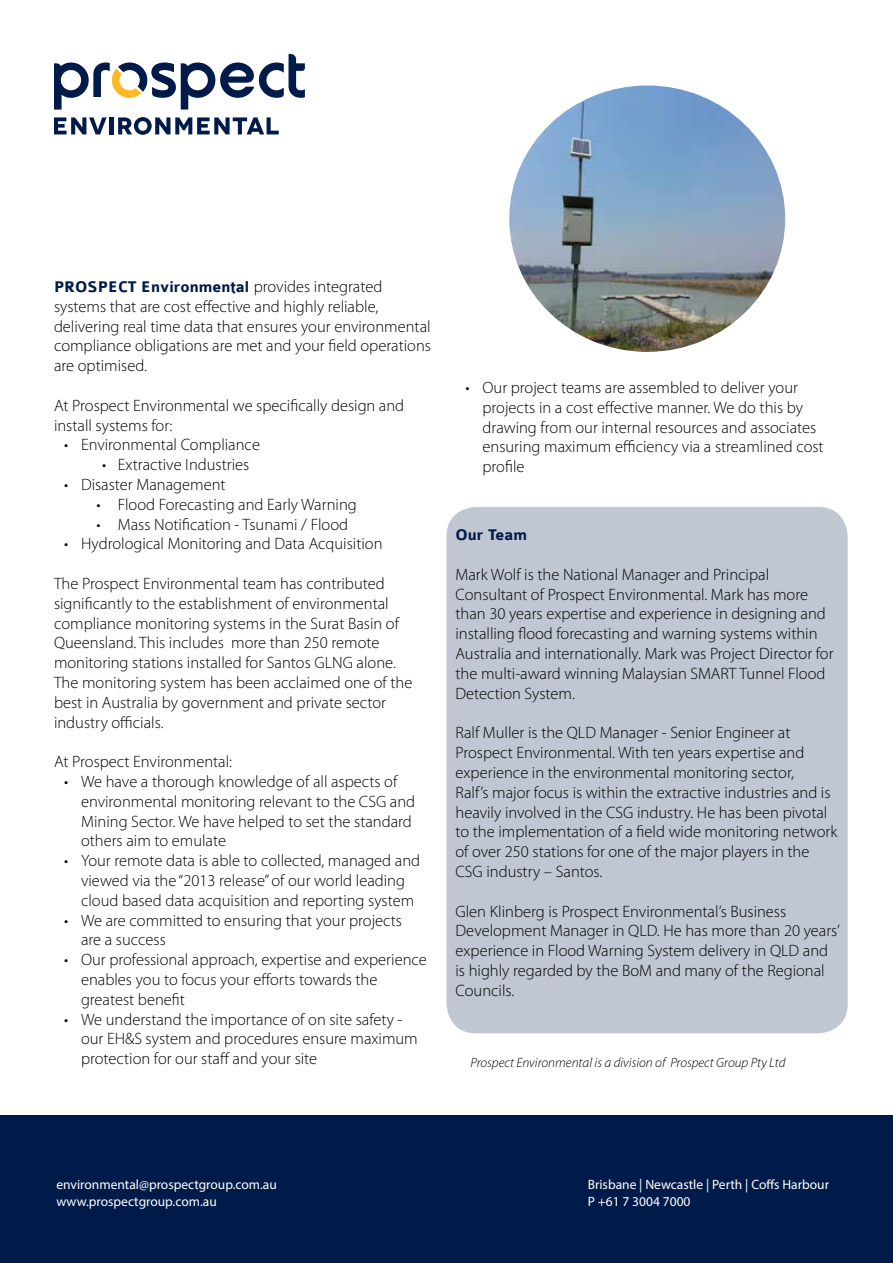
<style>
.page{position:relative;width:893px;height:1263px;background:#fff}
.page>*{position:absolute;margin:0;border:0;box-sizing:border-box;transform-origin:0 0}
.t1{font:300 16.5px/19.8px "Myriad Pro";color:#000}
.t2{font:700 16.5px "Colaborate";color:#001b49}
.t3{font:13.5px/16.2px "Myriad Pro";color:#fff}
.t4{font:italic 300 13.5px "Myriad Pro";color:#000}
.s1{font-family:"Myriad Pro";font-weight:300;color:#000}
</style>
<div class="page">
<div style="left:0;top:1115px;width:893px;height:148px;background:#001b49"></div>
<div style="left:447px;top:508px;width:400px;height:524px;background:#c0c6d2;border-radius:29px"></div>
<div style="left:446px;top:507px;width:402px;height:526px;border:2px solid #001b49;border-radius:29px"></div>
<img style="left:509px;top:85px;width:276px;height:267px">
<svg style="left:54px;top:117px;width:53px;height:17px"></svg>
<hr style="left:109px;top:117px;width:4px;height:17px;background:#001b49">
<svg style="left:118px;top:117px;width:161px;height:18px"></svg>
<svg style="left:54px;top:54px;width:251px;height:56px"></svg>
<p class="t2" style="left:54px;top:278px;width:330px">PROSPECT Environmental <span class="s1">provides integrated</span></p>
<p class="t1" style="left:54px;top:296px;width:379px">systems that are cost effective and highly reliable, delivering real time data that ensures your environmental compliance obligations are met and your field operations are optimised.</p>
<p class="t1" style="left:54px;top:395px;width:352px">At Prospect Environmental we specifically design and install systems for:</p>
<p class="t1" style="left:64px;top:435px;width:198px">• Environmental Compliance</p>
<p class="t1" style="left:102px;top:455px;width:149px">• Extractive Industries</p>
<p class="t1" style="left:64px;top:474px;width:163px">• Disaster Management</p>
<p class="t1" style="left:97px;top:494px;width:262px">• Flood Forecasting and Early Warning</p>
<p class="t1" style="left:97px;top:514px;width:253px">• Mass Notification - Tsunami / Flood</p>
<p class="t1" style="left:64px;top:534px;width:320px">• Hydrological Monitoring and Data Acquisition</p>
<p class="t1" style="left:54px;top:573px;width:360px">The Prospect Environmental team has contributed significantly to the establishment of environmental compliance monitoring systems in the Surat Basin of Queensland. This includes more than 250 remote monitoring stations installed for Santos GLNG alone.<br>The monitoring system has been acclaimed one of the best in Australia by government and private sector industry officials.</p>
<p class="t1" style="left:54px;top:752px;width:180px">At Prospect Environmental:</p>
<p class="t1" style="left:81px;top:771px;width:336px;text-indent:-17px">• We have a thorough knowledge of all aspects of environmental monitoring relevant to the CSG and Mining Sector. We have helped to set the standard others aim to emulate</p>
<p class="t1" style="left:81px;top:851px;width:341px;text-indent:-17px">• Your remote data is able to collected, managed and viewed via the “2013 release” of our world leading cloud based data acquisition and reporting system</p>
<p class="t1" style="left:81px;top:910px;width:323px;text-indent:-17px">• We are committed to ensuring that your projects are a success</p>
<p class="t1" style="left:81px;top:950px;width:347px;text-indent:-17px">• Our professional approach, expertise and experience enables you to focus your efforts towards the greatest benefit</p>
<p class="t1" style="left:81px;top:1009px;width:338px;text-indent:-17px">• We understand the importance of on site safety - our EH&amp;S system and procedures ensure maximum protection for our staff and your site</p>
<p class="t1" style="left:482px;top:377px;width:343px;text-indent:-17px">• Our project teams are assembled to deliver your projects in a cost effective manner. We do this by drawing from our internal resources and associates ensuring maximum efficiency via a streamlined cost profile</p>
<p class="t2" style="left:455px;top:526px;width:73px">Our Team</p>
<p class="t1" style="left:455px;top:564px;width:380px">Mark Wolf is the National Manager and Principal Consultant of Prospect Environmental. Mark has more than 30 years expertise and experience in designing and installing flood forecasting and warning systems within Australia and internationally. Mark was Project Director for the multi-award winning Malaysian SMART Tunnel Flood Detection System.</p>
<p class="t1" style="left:455px;top:723px;width:384px">Ralf Muller is the QLD Manager - Senior Engineer at Prospect Environmental. With ten years expertise and experience in the environmental monitoring sector,<br>Ralf’s major focus is within the extractive industries and is heavily involved in the CSG industry. He has been pivotal to the implementation of a field wide monitoring network of over 250 stations for one of the major players in the CSG industry – Santos.</p>
<p class="t1" style="left:455px;top:901px;width:386px">Glen Klinberg is Prospect Environmental’s Business Development Manager in QLD. He has more than 20 years’ experience in Flood Warning System delivery in QLD and is highly regarded by the BoM and many of the Regional Councils.</p>
<p class="t4" style="left:470px;top:1055px;width:317px">Prospect Environmental is a division of Prospect Group Pty Ltd</p>
<p class="t3" style="left:57px;top:1176px;width:222px">environmental@prospectgroup.com.au www.prospectgroup.com.au</p>
<p class="t3" style="left:588px;top:1176px;width:243px">Brisbane | Newcastle | Perth | Coffs Harbour<br>P +61 7 3004 7000</p>
</div>
